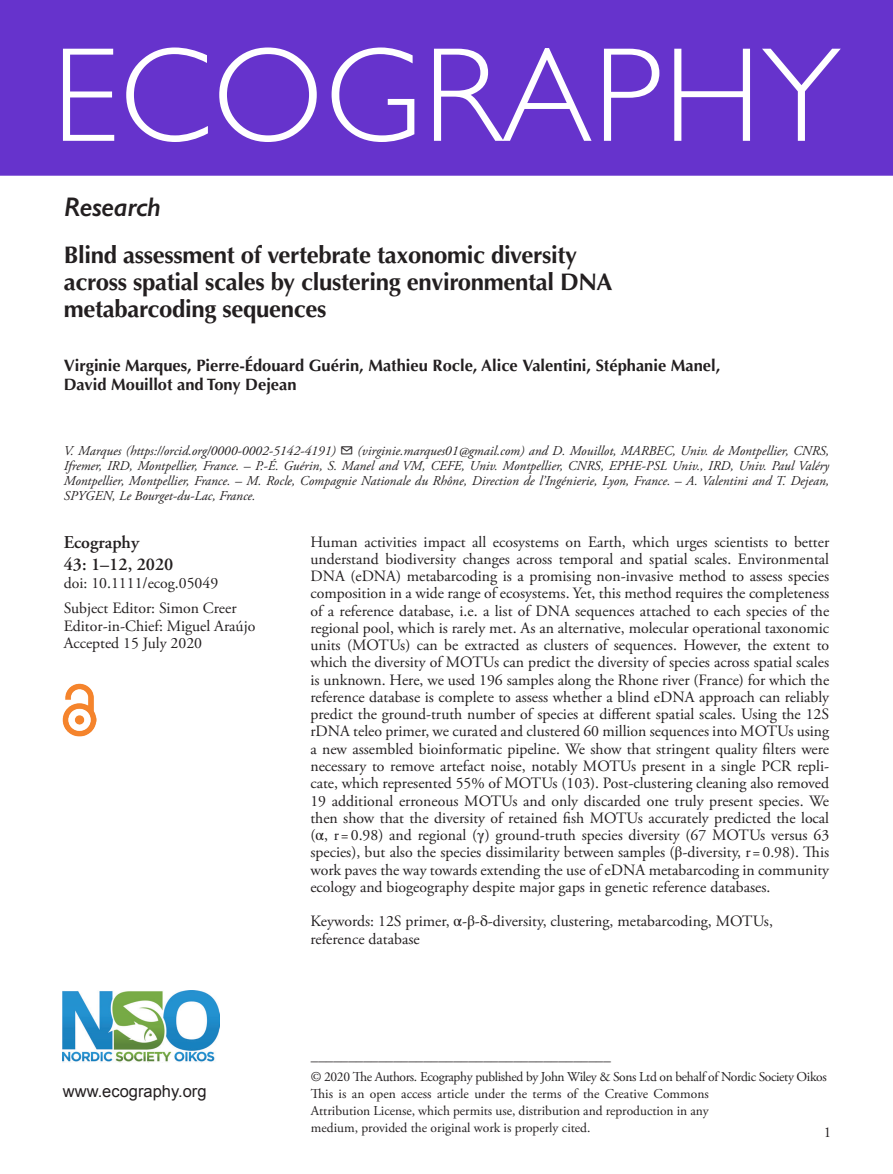
<style>
.page{position:relative;width:893px;height:1174px;background:#fff}
.page>*{position:absolute;margin:0;border:0;box-sizing:border-box;transform-origin:0 0}
.ECOG_Title{font:300 135px "Gill Sans";letter-spacing:.01em;color:#fff}
.AT_TYPE{font:italic 600 27px "Gill Sans";letter-spacing:-.015em;color:#231f20}
.CT{font:700 24px/27px "Optima LT Std";letter-spacing:-.015em;color:#231f20}
.Corres{font:600 18px "Adobe Garamond Pro";color:#231f20}
.AU{font:700 16.5px/19.5px "Optima LT Std";color:#231f20}
.t1{font:16.5px "Arial";color:#231f20}
.ABS_TXT{font:15.75px/17.2px "Adobe Garamond Pro";color:#231f20;text-align:justify}
.Keywords{font:15.75px/17.2px "Adobe Garamond Pro";color:#231f20}
.Doi_No{font:15.75px "Adobe Garamond Pro";color:#231f20}
.t2{font:15px "Adobe Garamond Pro";color:#231f20}
.Address{font:italic 13.5px/15px "Adobe Garamond Pro";color:#231f20;text-align:justify}
.FM_Note{font:13.5px/16.8px "Adobe Garamond Pro";letter-spacing:-.025em;color:#231f20;text-align:justify}
.s1{font-family:"STIX General"}
</style>
<div class="page">
<div style="left:0;top:0;width:893px;height:176px;background:#63c"></div>
<img style="left:63px;top:990px;width:156px;height:72px">
<img style="left:63px;top:683px;width:34px;height:53px">
<p class="ECOG_Title" style="left:52px;top:-10px;width:790px">ECOGRAPHY</p>
<p class="AT_TYPE" style="left:64px;top:191px;width:99px">Research</p>
<p class="CT" style="left:64px;top:242px;width:550px">Blind assessment of vertebrate taxonomic diversity across spatial scales by clustering environmental DNA metabarcoding sequences</p>
<p class="AU" style="left:64px;top:356px;width:658px">Virginie Marques, Pierre-Édouard Guérin, Mathieu Rocle, Alice Valentini, Stéphanie Manel,<br>David Mouillot and Tony Dejean</p>
<p class="Address" style="left:64px;top:443px;width:767px">V. Marques (https://orcid.org/0000-0002-5142-4191) ✉ (virginie.marques01@gmail.com) and D. Mouillot, MARBEC, Univ. de Montpellier, CNRS, Ifremer, IRD, Montpellier, France. – P.-É. Guérin, S. Manel and VM, CEFE, Univ. Montpellier, CNRS, EPHE-PSL Univ., IRD, Univ. Paul Valéry Montpellier, Montpellier, France. – M. Rocle, Compagnie Nationale du Rhône, Direction de l’Ingénierie, Lyon, France. – A. Valentini and T. Dejean, SPYGEN, Le Bourget-du-Lac, France.</p>
<p class="Corres" style="left:64px;top:532px;width:77px">Ecography</p>
<p class="Corres" style="left:64px;top:554px;width:111px">43: 1–12, 2020</p>
<p class="Doi_No" style="left:64px;top:573px;width:156px">doi: 10.1111/ecog.05049</p>
<p class="ABS_TXT" style="left:64px;top:600px;width:174px">Subject Editor: Simon Creer</p>
<p class="ABS_TXT" style="left:64px;top:617px;width:193px">Editor-in-Chief: Miguel Araújo</p>
<p class="ABS_TXT" style="left:64px;top:635px;width:140px">Accepted 15 July 2020</p>
<p class="t1" style="left:63px;top:1080px;width:145px">www.ecography.org</p>
<p class="ABS_TXT" style="left:310px;top:533px;width:520px">Human activities impact all ecosystems on Earth, which urges scientists to better understand biodiversity changes across temporal and spatial scales. Environmental DNA (eDNA) metabarcoding is a promising non-invasive method to assess species composition in a wide range of ecosystems. Yet, this method requires the completeness of a reference database, i.e. a list of DNA sequences attached to each species of the regional pool, which is rarely met. As an alternative, molecular operational taxonomic units (MOTUs) can be extracted as clusters of sequences. However, the extent to which the diversity of MOTUs can predict the diversity of species across spatial scales is unknown. Here, we used 196 samples along the Rhone river (France) for which the reference database is complete to assess whether a blind eDNA approach can reliably predict the ground-truth number of species at different spatial scales. Using the 12S rDNA teleo primer, we curated and clustered 60 million sequences into MOTUs using a new assembled bioinformatic pipeline. We show that stringent quality filters were necessary to remove artefact noise, notably MOTUs present in a single PCR repli&shy;cate, which represented 55% of MOTUs (103). Post-clustering cleaning also removed 19 additional erroneous MOTUs and only discarded one truly present species. We then show that the diversity of retained fish MOTUs accurately predicted the local (<span class="s1">α</span>, r =0.98) and regional (<span class="s1">γ</span>) ground-truth species diversity (67 MOTUs versus 63 species), but also the species dissimilarity between samples (<span class="s1">β</span>-diversity, r=0.98). This work paves the way towards extending the use of eDNA metabarcoding in community ecology and biogeography despite major gaps in genetic reference databases.</p>
<p class="Keywords" style="left:310px;top:913px;width:464px">Keywords: 12S primer, <span class="s1">α</span>-<span class="s1">β</span>-<span class="s1">δ</span>-diversity, clustering, metabarcoding, MOTUs, reference database</p>
<p class="t2" style="left:311px;top:1051px;width:301px">––––––––––––––––––––––––––––––––––––––––</p>
<p class="FM_Note" style="left:311px;top:1069px;width:517px">© 2020 The Authors. Ecography published by John Wiley &amp; Sons Ltd on behalf of Nordic Society Oikos</p>
<p class="FM_Note" style="left:311px;top:1086px;width:399px">This is an open access article under the terms of the Creative Commons Attribution License, which permits use, distribution and reproduction in any medium, provided the original work is properly cited.</p>
<p class="t2" style="left:824px;top:1123px;width:9px">1</p>
</div>
